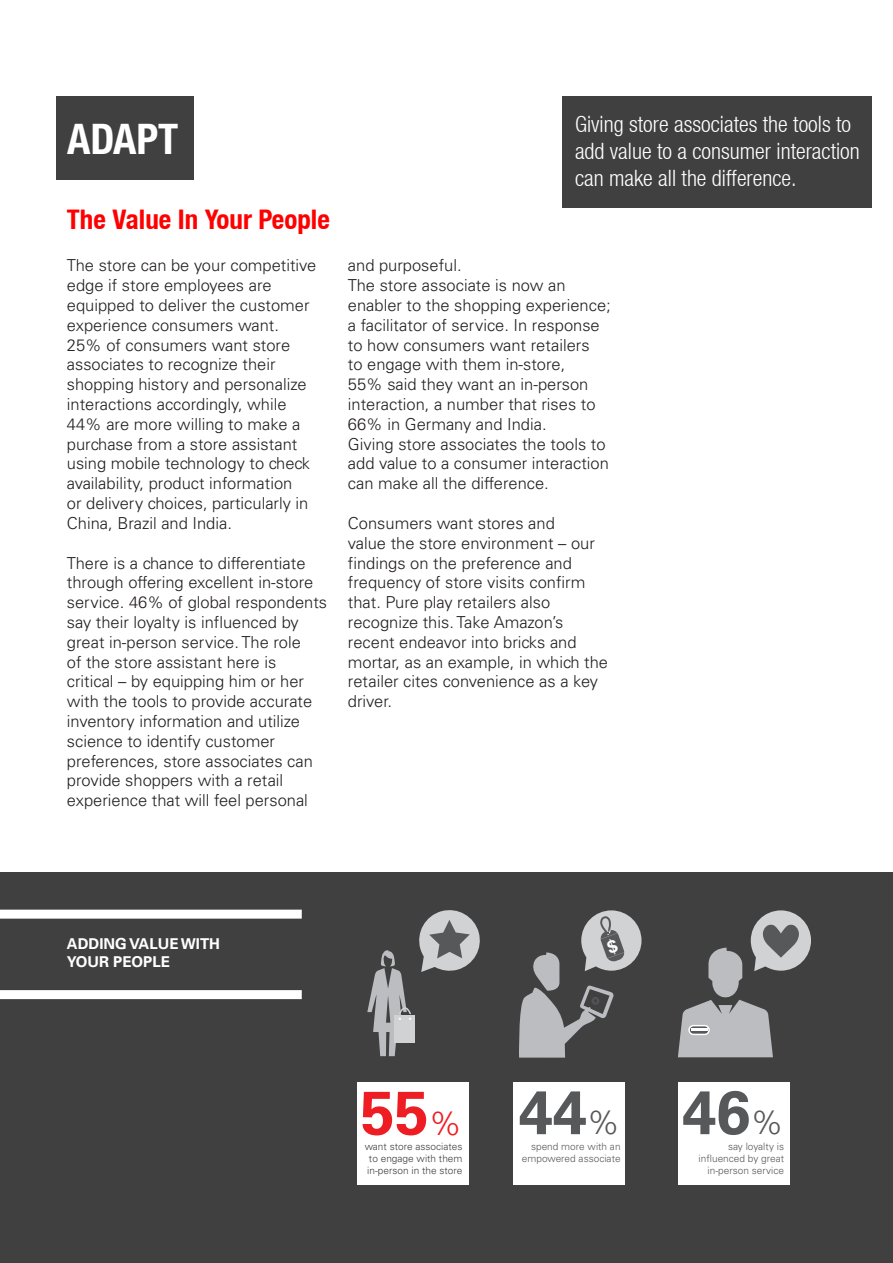
<style>
.page{position:relative;width:893px;height:1263px;background:#fff}
.page>*{position:absolute;margin:0;border:0;box-sizing:border-box;transform-origin:0 0}
.t1{font:700 61.2px "Univers LT";color:#57585a}
.t2{font:700 61.2px "Univers LT";color:#ee1d23}
.t3{font:700 condensed 42px "Helvetica Neue LT";color:#fff}
.t4{font:300 33.3px "Univers LT Std";color:#57585a}
.t5{font:300 33.3px "Univers LT Std";color:#ee1d23}
.t6{font:700 condensed 27px "Helvetica Neue LT";color:#f00}
.t7{font:300 condensed 22.5px/27px "Helvetica Neue LT";color:#fff}
.t8{font:300 16.5px/19.8px "Univers LT Std";color:#231f20}
.t9{font:700 15px "Univers LT";color:#fff}
.t10{font:300 10.05px/12.1px "Univers LT Std";color:#57585a;text-align:right}
.t11{font:300 10.05px/12.1px "Univers LT Std";color:#3e3e3f}
</style>
<div class="page">
<div style="left:56px;top:97px;width:138px;height:83px;background:#404041"></div>
<div style="left:562px;top:97px;width:310px;height:111px;background:#404041"></div>
<div style="left:0;top:873px;width:893px;height:390px;background:#404041"></div>
<div style="left:357px;top:1082px;width:112px;height:103px;background:#fff"></div>
<div style="left:513px;top:1082px;width:112px;height:103px;background:#fff"></div>
<div style="left:678px;top:1082px;width:112px;height:103px;background:#fff"></div>
<svg style="left:678px;top:910px;width:133px;height:147px"></svg>
<div style="left:689px;top:1026px;width:20px;height:8px;background:#57585a;border-radius:4px"></div>
<div style="left:688px;top:1025px;width:22px;height:10px;border:2px solid #fff;border-radius:4px"></div>
<hr style="left:691px;top:1028px;width:16px;height:3px;background:#fff">
<svg style="left:367px;top:910px;width:113px;height:146px"></svg>
<div style="left:0;top:990px;width:302px;height:9px;background:#fff"></div>
<div style="left:0;top:910px;width:302px;height:9px;background:#fff"></div>
<svg style="left:519px;top:910px;width:122px;height:147px"></svg>
<p class="t3" style="left:67px;top:113px;width:113px">ADAPT</p>
<p class="t6" style="left:67px;top:203px;width:264px">The Value In Your People</p>
<p class="t8" style="left:67px;top:256px;width:251px">The store can be your competitive edge if store employees are equipped to deliver the customer experience consumers want.<br>25% of consumers want store associates to recognize their shopping history and personalize interactions accordingly, while<br>44% are more willing to make a purchase from a store assistant using mobile technology to check availability, product information<br>or delivery choices, particularly in<br>China, Brazil and India.</p>
<p class="t8" style="left:67px;top:553px;width:262px">There is a chance to differentiate through offering excellent in-store service. 46% of global respondents say their loyalty is influenced by great in-person service. The role<br>of the store assistant here is critical – by equipping him or her with the tools to provide accurate inventory information and utilize science to identify customer preferences, store associates can provide shoppers with a retail experience that will feel personal</p>
<p class="t7" style="left:575px;top:110px;width:286px">Giving store associates the tools to add value to a consumer interaction can make all the difference.</p>
<p class="t8" style="left:348px;top:256px;width:115px">and purposeful.</p>
<p class="t8" style="left:348px;top:276px;width:264px">The store associate is now an enabler to the shopping experience; a facilitator of service. In response to how consumers want retailers<br>to engage with them in-store,<br>55% said they want an in-person interaction, a number that rises to<br>66% in Germany and India.</p>
<p class="t8" style="left:348px;top:434px;width:262px">Giving store associates the tools to add value to a consumer interaction can make all the difference.</p>
<p class="t8" style="left:348px;top:513px;width:262px">Consumers want stores and<br>value the store environment – our findings on the preference and frequency of store visits confirm that. Pure play retailers also recognize this. Take Amazon’s recent endeavor into bricks and mortar, as an example, in which the retailer cites convenience as a key driver.</p>
<p class="t9" style="left:67px;top:935px;width:155px">ADDING VALUE WITH</p>
<p class="t9" style="left:67px;top:953px;width:105px">YOUR PEOPLE</p>
<p class="t2" style="left:361px;top:1077px;width:70px">55</p>
<p class="t11" style="left:365px;top:1141px;width:99px">want store associates</p>
<p class="t5" style="left:429px;top:1103px;width:35px">%</p>
<p class="t11" style="left:367px;top:1153px;width:97px">to engage with them in-person in the store</p>
<p class="t1" style="left:519px;top:1077px;width:70px">44</p>
<p class="t10" style="left:531px;top:1140px;width:91px">spend more with an</p>
<p class="t4" style="left:587px;top:1102px;width:35px">%</p>
<p class="t10" style="left:522px;top:1152px;width:100px">empowered associate</p>
<p class="t1" style="left:682px;top:1077px;width:70px">46</p>
<p class="t10" style="left:728px;top:1140px;width:58px">say loyalty is</p>
<p class="t4" style="left:750px;top:1102px;width:35px">%</p>
<p class="t10" style="left:699px;top:1152px;width:87px">influenced by great in-person service</p>
</div>
